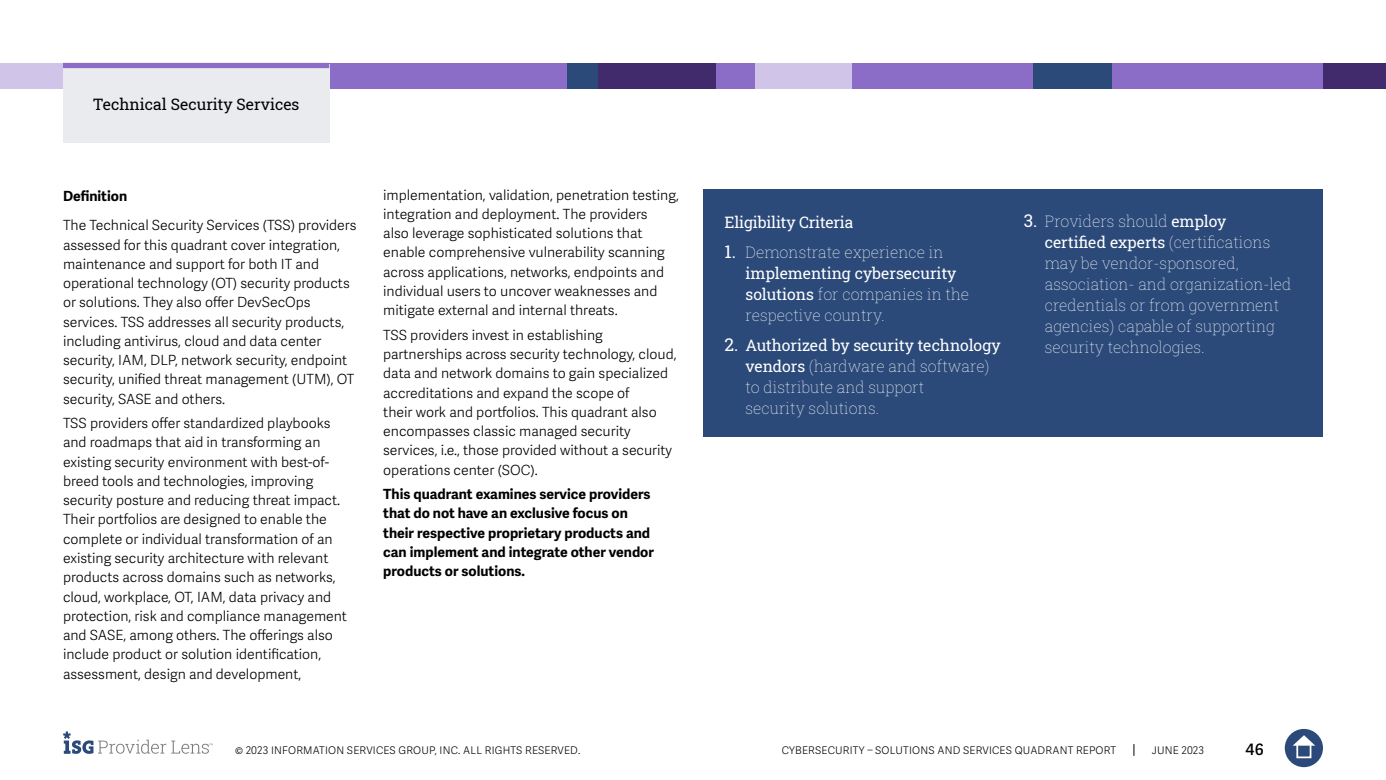
<style>
.page{position:relative;width:1386px;height:780px;background:#fff}
.page>*{position:absolute;margin:0;border:0;box-sizing:border-box;transform-origin:0 0}
.t1{font:15.75px/21px "Roboto Slab ISG P Thin";color:#fff}
.t2{font:15.75px "Roboto Slab ISG P Regular";color:#fff}
.t3{font:15.75px "Roboto Slab ISG P Regular";color:#000}
.t4{font:600 15.75px "Adelle Sans";color:#000}
.t5{font:300 14px/19.2px "Adelle Sans";color:#000101}
.t6{font:700 14px/19.2px "Adelle Sans";color:#000}
.t7{font:300 10.5px "Adelle Sans";letter-spacing:.02em;color:#000}
.s1{font-family:"Roboto Slab ISG P Regular";font-size:17.5px}
.s2{font-family:"Roboto Slab ISG P Regular"}
.s3{font-size:17.5px}
.s4{font-family:"Roboto Slab ISG P Thin"}
</style>
<div class="page">
<svg style="left:1133px;top:744px;width:1px;height:12px"></svg>
<div style="left:1285px;top:729px;width:38px;height:38px;background:#2b4a79;border-radius:50%"></div>
<svg style="left:1293px;top:735px;width:22px;height:10px"></svg>
<div style="left:1296px;top:743px;width:15px;height:15px;border:2px solid #fff"></div>
<svg style="left:63px;top:731px;width:150px;height:23px"></svg>
<div style="left:1047px;top:63px;width:276px;height:26px;background:#8b6cc6"></div>
<div style="left:0;top:63px;width:158px;height:26px;background:#d0c4e8"></div>
<div style="left:158px;top:63px;width:409px;height:26px;background:#8b6cc6"></div>
<div style="left:850px;top:63px;width:184px;height:26px;background:#8b6cc6"></div>
<div style="left:1323px;top:63px;width:63px;height:26px;background:#422b6d"></div>
<div style="left:1033px;top:63px;width:79px;height:26px;background:#2b4a79"></div>
<div style="left:754px;top:63px;width:98px;height:26px;background:#d0c4e8"></div>
<div style="left:598px;top:63px;width:157px;height:26px;background:#8b6cc6"></div>
<div style="left:598px;top:63px;width:118px;height:26px;background:#422b6d"></div>
<div style="left:567px;top:63px;width:31px;height:26px;background:#2b4a79"></div>
<div style="left:704px;top:189px;width:619px;height:247px;background:#2b4a79"></div>
<div style="left:63px;top:64px;width:266px;height:78px;background:#e9ebee"></div>
<div style="left:63px;top:63px;width:266px;height:5px;background:#8b6cc6"></div>
<p class="t3" style="left:93px;top:93px;width:208px">Technical Security Services</p>
<p class="t6" style="left:63px;top:186px;width:66px">Definition</p>
<p class="t5" style="left:63px;top:216px;width:295px">The Technical Security Services (TSS) providers assessed for this quadrant cover integration, maintenance and support for both IT and operational technology (OT) security products or solutions. They also offer DevSecOps services. TSS addresses all security products, including antivirus, cloud and data center security, IAM, DLP, network security, endpoint security, unified threat management (UTM), OT security, SASE and others.</p>
<p class="t5" style="left:63px;top:414px;width:286px">TSS providers offer standardized playbooks and roadmaps that aid in transforming an existing security environment with best-of&shy;breed tools and technologies, improving security posture and reducing threat impact.<br>Their portfolios are designed to enable the complete or individual transformation of an existing security architecture with relevant products across domains such as networks, cloud, workplace, OT, IAM, data privacy and protection, risk and compliance management and SASE, among others. The offerings also include product or solution identification, assessment, design and development,</p>
<p class="t5" style="left:383px;top:185px;width:297px">implementation, validation, penetration testing, integration and deployment. The providers<br>also leverage sophisticated solutions that enable comprehensive vulnerability scanning across applications, networks, endpoints and individual users to uncover weaknesses and mitigate external and internal threats.</p>
<p class="t5" style="left:383px;top:325px;width:295px">TSS providers invest in establishing partnerships across security technology, cloud, data and network domains to gain specialized accreditations and expand the scope of<br>their work and portfolios. This quadrant also encompasses classic managed security services, i.e., those provided without a security operations center (SOC).</p>
<p class="t6" style="left:383px;top:485px;width:272px">This quadrant examines service providers that do not have an exclusive focus on their respective proprietary products and can implement and integrate other vendor products or solutions.</p>
<p class="t2" style="left:724px;top:212px;width:130px">Eligibility Criteria</p>
<p class="t1" style="left:724px;top:241px;width:221px"><span class="s1">1.</span> Demonstrate experience in</p>
<p class="t2" style="left:746px;top:263px;width:212px">implementing cybersecurity</p>
<p class="t1" style="left:746px;top:283px;width:225px"><span class="s2">solutions</span> for companies in the respective country.</p>
<p class="t2" style="left:724px;top:334px;width:278px"><span class="s3">2.</span> Authorized by security technology</p>
<p class="t1" style="left:746px;top:355px;width:245px"><span class="s2">vendors</span> (hardware and software) to distribute and support<br>security solutions.</p>
<p class="t1" style="left:1024px;top:210px;width:204px"><span class="s1">3.</span> Providers should <span class="s2">employ</span></p>
<p class="t2" style="left:1045px;top:231px;width:227px">certified experts <span class="s4">(certifications</span></p>
<p class="t1" style="left:1045px;top:252px;width:248px">may be vendor-sponsored, association- and organization-led credentials or from government agencies) capable of supporting security technologies.</p>
<p class="t7" style="left:235px;top:744px;width:347px">© 2023 INFORMATION SERVICES GROUP, INC. ALL RIGHTS RESERVED.</p>
<p class="t7" style="left:782px;top:744px;width:336px">CYBERSECURITY – SOLUTIONS AND SERVICES QUADRANT REPORT</p>
<p class="t7" style="left:1152px;top:744px;width:54px">JUNE 2023</p>
<p class="t4" style="left:1246px;top:740px;width:20px">46</p>
</div>
